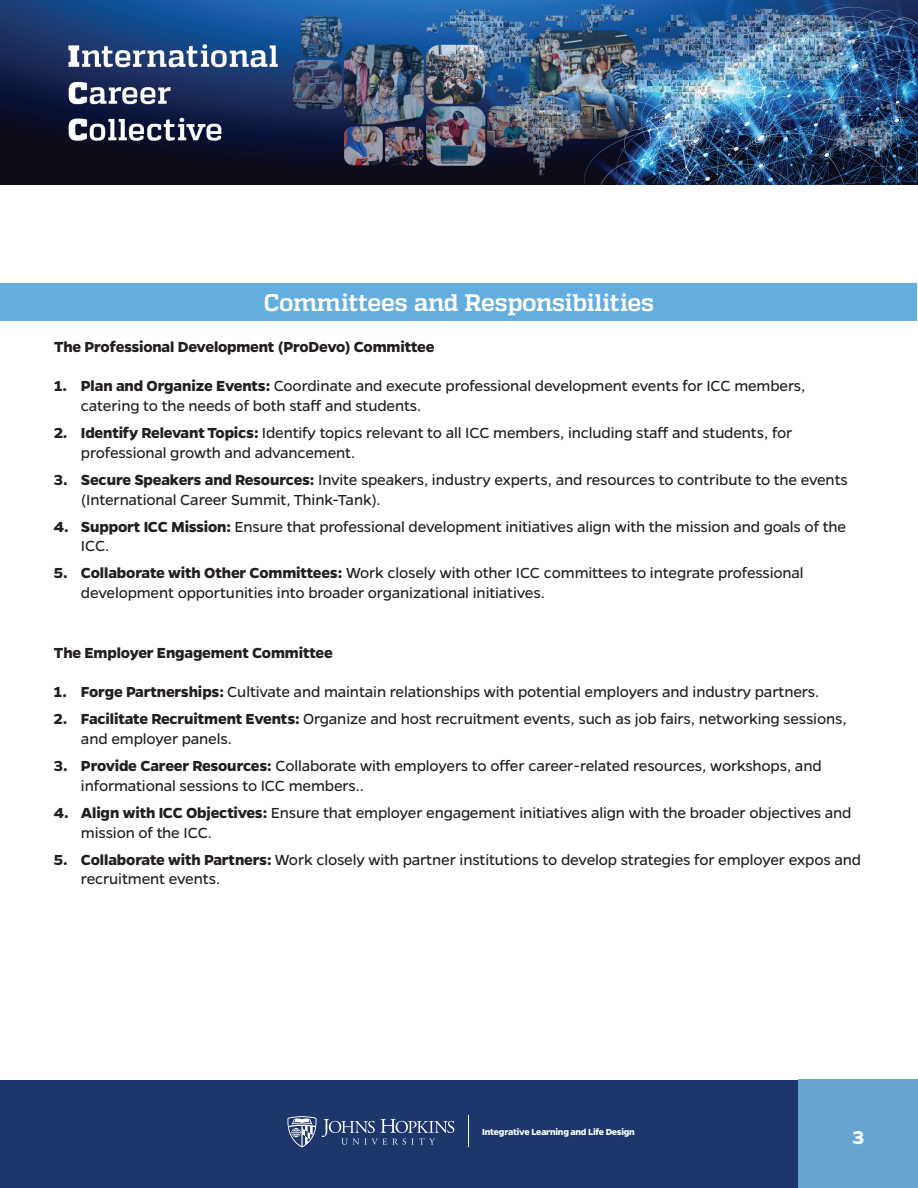
<style>
.page{position:relative;width:918px;height:1188px;background:#fff}
.page>*{position:absolute;margin:0;border:0;box-sizing:border-box;transform-origin:0 0}
.t1{font:700 24px "Quadon";letter-spacing:-.015em;color:#fff}
.t2{font:700 21px "Gentona";color:#fff}
.t3{font:16.5px/19.8px "Gentona";letter-spacing:-.01em;color:#231f20}
.t4{font:700 16.5px "Gentona";letter-spacing:-.01em;color:#231f20}
.t5{font:700 9.9px "Gentona";letter-spacing:-.025em;color:#fff}
.s1{font-weight:700}
</style>
<div class="page">
<div style="left:0;top:1080px;width:918px;height:108px;background:#1d366c"></div>
<div style="left:799px;top:1080px;width:119px;height:108px;background:#68a4d0"></div>
<div style="left:1px;top:283px;width:916px;height:37px;background:#64addf"></div>
<hr style="left:468px;top:1116px;width:1px;height:31px;background:#fff">
<svg style="left:287px;top:1116px;width:167px;height:31px"></svg>
<img style="left:0;top:0;width:918px;height:185px">
<h1 class="t1" style="left:264px;top:288px;width:392px">Committees and Responsibilities</h1>
<p class="t4" style="left:54px;top:337px;width:382px">The Professional Development (ProDevo) Committee</p>
<p class="t3" style="left:81px;top:376px;width:726px;text-indent:-27px"><span class="s1">1. Plan and Organize Events:</span> Coordinate and execute professional development events for ICC members, catering to the needs of both staff and students.</p>
<p class="t3" style="left:81px;top:423px;width:713px;text-indent:-27px"><span class="s1">2. Identify Relevant Topics:</span> Identify topics relevant to all ICC members, including staff and students, for professional growth and advancement.</p>
<p class="t3" style="left:81px;top:470px;width:768px;text-indent:-27px"><span class="s1">3. Secure Speakers and Resources:</span> Invite speakers, industry experts, and resources to contribute to the events (International Career Summit, Think-Tank).</p>
<p class="t3" style="left:81px;top:517px;width:767px;text-indent:-27px"><span class="s1">4. Support ICC Mission:</span> Ensure that professional development initiatives align with the mission and goals of the<br>ICC.</p>
<p class="t3" style="left:81px;top:563px;width:724px;text-indent:-27px"><span class="s1">5. Collaborate with Other Committees:</span> Work closely with other ICC committees to integrate professional development opportunities into broader organizational initiatives.</p>
<p class="t4" style="left:54px;top:643px;width:280px">The Employer Engagement Committee</p>
<p class="t3" style="left:54px;top:682px;width:767px"><span class="s1">1. Forge Partnerships:</span> Cultivate and maintain relationships with potential employers and industry partners.</p>
<p class="t3" style="left:81px;top:709px;width:767px;text-indent:-27px"><span class="s1">2. Facilitate Recruitment Events:</span> Organize and host recruitment events, such as job fairs, networking sessions, and employer panels.</p>
<p class="t3" style="left:81px;top:756px;width:742px;text-indent:-27px"><span class="s1">3. Provide Career Resources:</span> Collaborate with employers to offer career-related resources, workshops, and informational sessions to ICC members..</p>
<p class="t3" style="left:81px;top:803px;width:772px;text-indent:-27px"><span class="s1">4. Align with ICC Objectives:</span> Ensure that employer engagement initiatives align with the broader objectives and mission of the ICC.</p>
<p class="t3" style="left:81px;top:849px;width:782px;text-indent:-27px"><span class="s1">5. Collaborate with Partners:</span> Work closely with partner institutions to develop strategies for employer expos and recruitment events.</p>
<p class="t5" style="left:482px;top:1126px;width:154px">Integrative Learning and Life Design</p>
<p class="t2" style="left:853px;top:1125px;width:13px">3</p>
</div>
